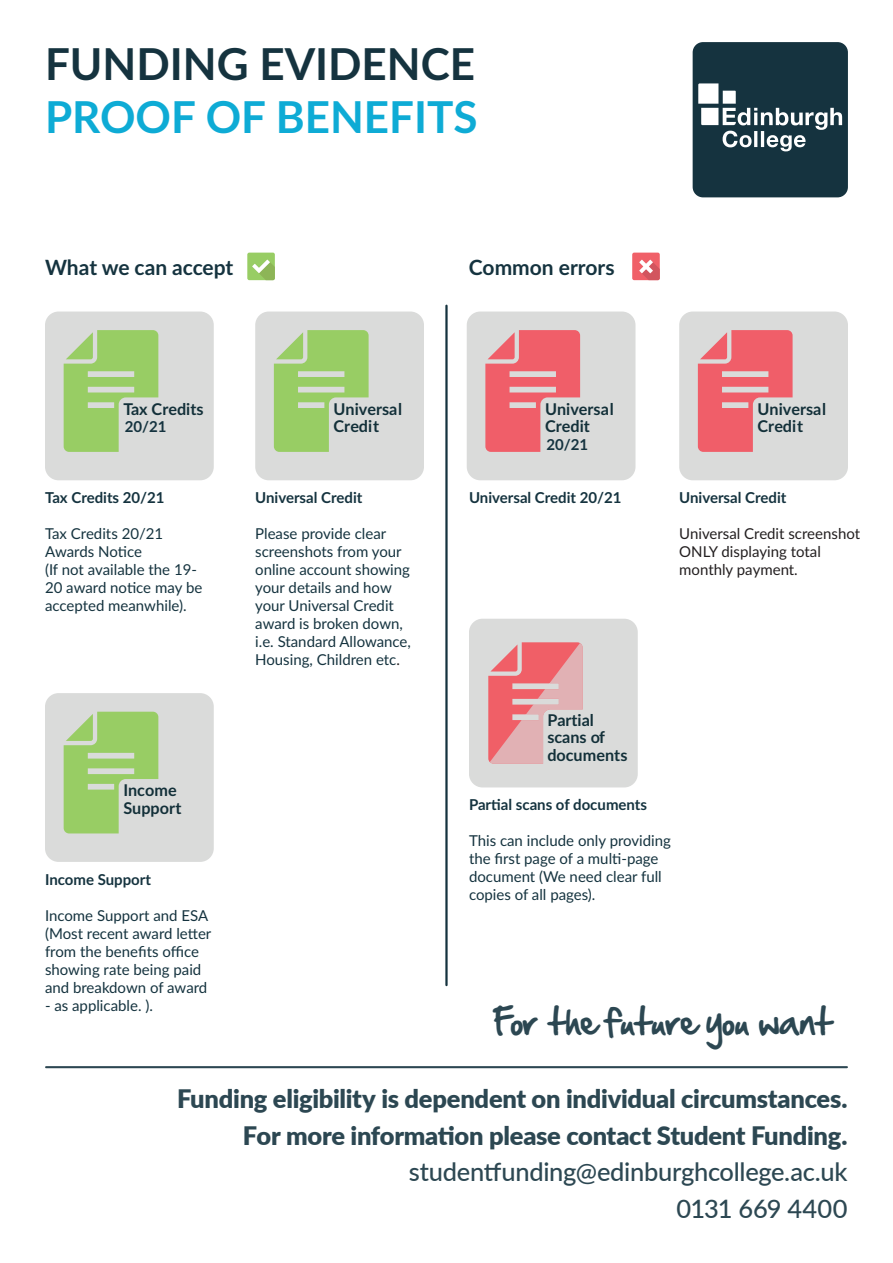
<style>
.page{position:relative;width:893px;height:1263px;background:#fff}
.page>*{position:absolute;margin:0;border:0;box-sizing:border-box;transform-origin:0 0}
.t1{font:700 43.95px "Lato";color:#15333f}
.t2{font:700 43.95px "Lato";color:#0eabd5}
.t3{font:31.8px "Hand Of Sean";letter-spacing:-.005em;color:#15333f}
.t4{font:900 25.5px/36.6px "Lato";letter-spacing:-.01em;color:#15333f;text-align:right}
.t5{font:500 25.5px/36.6px "Lato";letter-spacing:-.01em;color:#15333f;text-align:right}
.t6{font:700 21px "Lato";color:#15333f}
.t7{font:700 16.2px/17.5px "Lato";color:#133039}
.t8{font:15px/18px "Lato";color:#15333f}
.t9{font:700 15px "Lato";color:#15333f}
.t10{font:15px/18px "Lato";color:#231f20}
.s1{color:#231f20}
</style>
<div class="page">
<hr style="left:46px;top:1066px;width:801px;height:2px;background:#15333f">
<svg style="left:693px;top:42px;width:155px;height:155px;background:#2d4853"></svg>
<div style="left:469px;top:619px;width:169px;height:168px;background:#dadbda;border-radius:14px"></div>
<svg style="left:488px;top:642px;width:95px;height:122px"></svg>
<div style="left:45px;top:693px;width:169px;height:169px;background:#dadbda;border-radius:14px"></div>
<svg style="left:64px;top:712px;width:94px;height:121px"></svg>
<div style="left:45px;top:311px;width:169px;height:169px;background:#dadbda;border-radius:14px"></div>
<svg style="left:64px;top:330px;width:94px;height:122px"></svg>
<div style="left:255px;top:311px;width:169px;height:169px;background:#dadbda;border-radius:14px"></div>
<svg style="left:274px;top:330px;width:95px;height:122px"></svg>
<div style="left:467px;top:311px;width:168px;height:169px;background:#dadbda;border-radius:14px"></div>
<svg style="left:485px;top:330px;width:95px;height:122px"></svg>
<div style="left:679px;top:311px;width:169px;height:169px;background:#dadbda;border-radius:14px"></div>
<svg style="left:698px;top:330px;width:95px;height:122px"></svg>
<hr style="left:445px;top:306px;width:3px;height:679px;background:#15333f">
<div style="left:632px;top:253px;width:28px;height:27px;background:#f06068;border-radius:2px"></div>
<svg style="left:639px;top:260px;width:21px;height:20px"></svg>
<div style="left:247px;top:253px;width:28px;height:27px;background:#98cd64;border-radius:2px"></div>
<svg style="left:252px;top:260px;width:23px;height:20px"></svg>
<h1 class="t1" style="left:45px;top:32px;width:432px">FUNDING EVIDENCE</h1>
<h1 class="t2" style="left:45px;top:85px;width:434px">PROOF OF BENEFITS</h1>
<h3 class="t6" style="left:45px;top:252px;width:190px">What we can accept</h3>
<h3 class="t6" style="left:469px;top:252px;width:147px">Common errors</h3>
<p class="t7" style="left:123px;top:399px;width:82px">Tax Credits</p>
<p class="t7" style="left:334px;top:399px;width:70px">Universal<br>Credit</p>
<p class="t7" style="left:545px;top:399px;width:70px">Universal<br>Credit</p>
<p class="t7" style="left:758px;top:399px;width:70px">Universal<br>Credit</p>
<p class="t9" style="left:125px;top:416px;width:43px">20/21</p>
<p class="t9" style="left:45px;top:486px;width:121px">Tax Credits 20/21</p>
<p class="t8" style="left:45px;top:524px;width:159px">Tax Credits 20/21<br>Awards Notice<br>(If not available the 19-<br>20 award notice may be accepted meanwhile).</p>
<p class="t9" style="left:255px;top:486px;width:109px">Universal Credit</p>
<p class="t8" style="left:255px;top:524px;width:157px">Please provide clear screenshots from your online account showing your details and how your Universal Credit award is broken down, i.e. Standard Allowance,<br>Housing, Children etc<span class="s1">.</span></p>
<p class="t7" style="left:123px;top:781px;width:59px">Income<br>Support</p>
<p class="t9" style="left:45px;top:868px;width:108px">Income Support</p>
<p class="t8" style="left:45px;top:905px;width:168px">Income Support and ESA (Most recent award letter from the benefits office showing rate being paid and breakdown of award</p>
<p class="t8" style="left:45px;top:995px;width:109px">- as applicable. ).</p>
<p class="t9" style="left:546px;top:433px;width:43px">20/21</p>
<p class="t9" style="left:469px;top:486px;width:154px">Universal Credit 20/21</p>
<p class="t9" style="left:679px;top:486px;width:109px">Universal Credit</p>
<p class="t10" style="left:679px;top:524px;width:182px">Universal Credit screenshot<br>ONLY displaying total monthly payment.</p>
<p class="t7" style="left:547px;top:710px;width:82px">Partial scans of documents</p>
<p class="t9" style="left:469px;top:794px;width:180px">Partial scans of documents</p>
<p class="t8" style="left:469px;top:831px;width:204px">This can include only providing the first page of a multi-page document (We need clear full copies of all pages).</p>
<h2 class="t3" style="left:494px;top:992px;width:339px">For the future you want</h2>
<h3 class="t4" style="left:177px;top:1079px;width:672px">Funding eligibility is dependent on individual circumstances.<br>For more information please contact Student Funding.</h3>
<h3 class="t5" style="left:409px;top:1153px;width:440px">studentfunding@edinburghcollege.ac.uk<br>0131 669 4400</h3>
</div>
